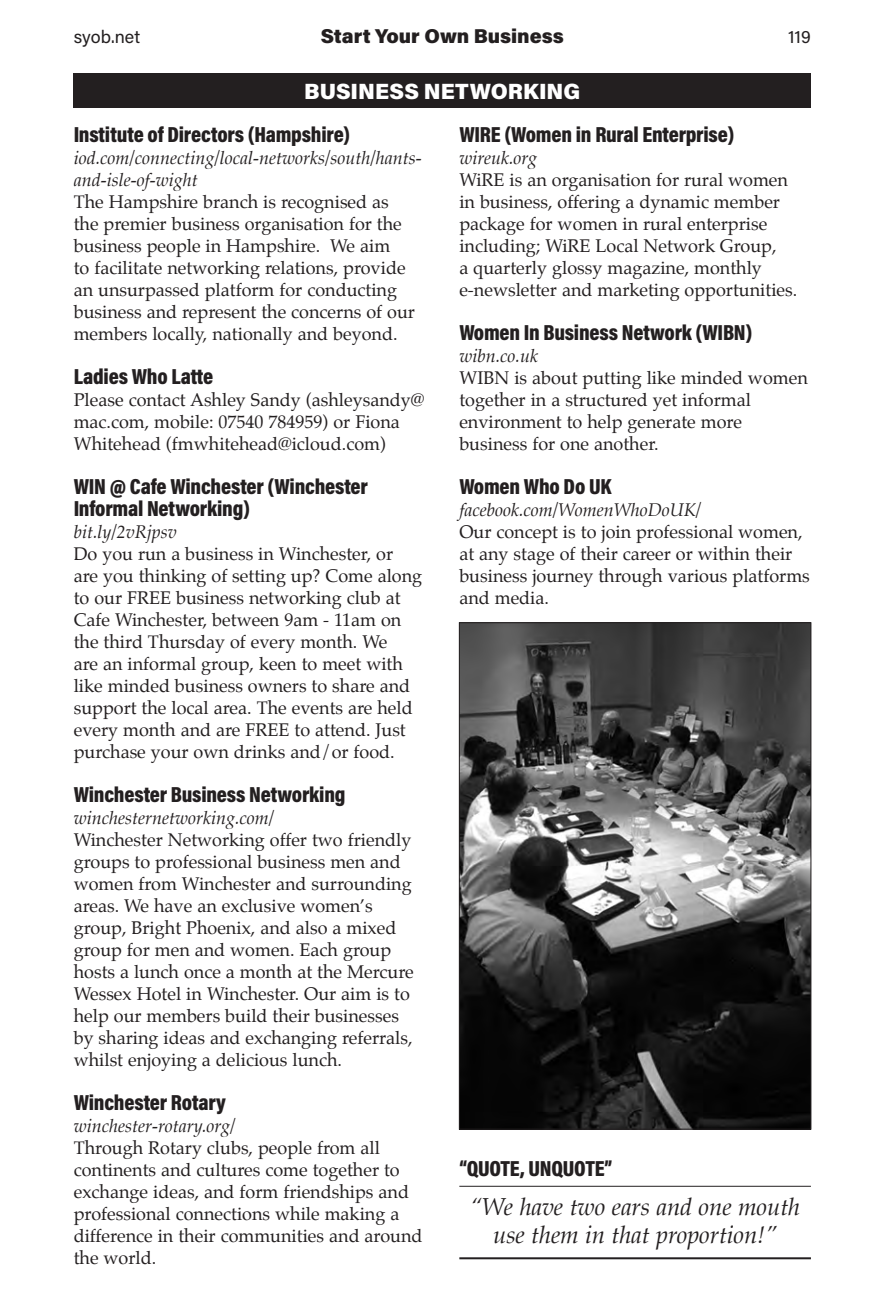
<style>
.page{position:relative;width:879px;height:1304px;background:#fff}
.page>*{position:absolute;margin:0;border:0;box-sizing:border-box;transform-origin:0 0}
._10a-Quote1Column{font:italic 24px/28px "Palatino";letter-spacing:-.005em;color:#231f20;text-align:center}
._7-header4Sub_copy{font:900 22px/22px "Acumin Pro Cond";letter-spacing:-.01em;color:#231f20}
._1-header1WOB{font:900 22px "Acumin Pro";color:#fff}
._7a-quoteUnquote{font:900 22px "Acumin Pro Cond";letter-spacing:-.01em;color:#231f20}
.t1{font:900 20px "Acumin Pro";color:#231f20}
._8-textUnderSub8{font:18px/22px "Palatino";color:#231f20}
._8-textUnderSub8-2{font:italic 18px/22px "Palatino";color:#231f20}
.t2{font:18px "Acumin Pro";color:#231f20}
</style>
<div class="page">
<div style="left:74px;top:74px;width:737px;height:34px;background:#231f20"></div>
<hr style="left:459px;top:1186px;width:352px;height:1px;background:#231f20">
<hr style="left:459px;top:1257px;width:352px;height:2px;background:#231f20">
<img style="left:461px;top:624px;width:348px;height:504px">
<p class="t2" style="left:74px;top:24px;width:68px">syob.net</p>
<p class="t1" style="left:321px;top:22px;width:245px">Start Your Own Business</p>
<p class="t2" style="left:788px;top:24px;width:24px">119</p>
<p class="_1-header1WOB" style="left:304px;top:76px;width:278px">BUSINESS NETWORKING</p>
<p class="_7-header4Sub_copy" style="left:74px;top:123px;width:278px">Institute of Directors (Hampshire)</p>
<p class="_8-textUnderSub8-2" style="left:74px;top:147px;width:350px">iod.com/connecting/local-networks/south/hants&shy;and-isle-of-wight</p>
<p class="_8-textUnderSub8" style="left:74px;top:191px;width:343px">The Hampshire branch is recognised as the premier business organisation for the business people in Hampshire. We aim<br>to facilitate networking relations, provide an unsurpassed platform for conducting business and represent the concerns of our members locally, nationally and beyond.</p>
<p class="_7-header4Sub_copy" style="left:74px;top:365px;width:141px">Ladies Who Latte</p>
<p class="_8-textUnderSub8" style="left:74px;top:389px;width:352px">Please contact Ashley Sandy (ashleysandy@ mac.com, mobile: 07540 784959) or Fiona<br>Whitehead (fmwhitehead@icloud.com)</p>
<p class="_7-header4Sub_copy" style="left:74px;top:475px;width:296px">WIN @ Cafe Winchester (Winchester<br>Informal Networking)</p>
<p class="_8-textUnderSub8-2" style="left:74px;top:521px;width:105px">bit.ly/2vRjpsv</p>
<p class="_8-textUnderSub8" style="left:74px;top:543px;width:350px">Do you run a business in Winchester, or<br>are you thinking of setting up? Come along to our FREE business networking club at Cafe Winchester, between 9am - 11am on the third Thursday of every month. We<br>are an informal group, keen to meet with like minded business owners to share and support the local area. The events are held every month and are FREE to attend. Just purchase your own drinks and/or food.</p>
<p class="_7-header4Sub_copy" style="left:74px;top:783px;width:273px">Winchester Business Networking</p>
<p class="_8-textUnderSub8-2" style="left:74px;top:807px;width:202px">winchesternetworking.com/</p>
<p class="_8-textUnderSub8" style="left:74px;top:829px;width:342px">Winchester Networking offer two friendly groups to professional business men and women from Winchester and surrounding areas. We have an exclusive women’s group, Bright Phoenix, and also a mixed group for men and women. Each group hosts a lunch once a month at the Mercure Wessex Hotel in Winchester. Our aim is to help our members build their businesses by sharing ideas and exchanging referrals, whilst enjoying a delicious lunch.</p>
<p class="_7-header4Sub_copy" style="left:74px;top:1091px;width:154px">Winchester Rotary</p>
<p class="_8-textUnderSub8-2" style="left:74px;top:1115px;width:163px">winchester-rotary.org/</p>
<p class="_8-textUnderSub8" style="left:74px;top:1137px;width:350px">Through Rotary clubs, people from all continents and cultures come together to exchange ideas, and form friendships and professional connections while making a difference in their communities and around the world.</p>
<p class="_7-header4Sub_copy" style="left:459px;top:123px;width:276px">WIRE (Women in Rural Enterprise)</p>
<p class="_8-textUnderSub8-2" style="left:459px;top:147px;width:79px">wireuk.org</p>
<p class="_8-textUnderSub8" style="left:459px;top:169px;width:339px">WiRE is an organisation for rural women in business, offering a dynamic member package for women in rural enterprise including; WiRE Local Network Group,<br>a quarterly glossy magazine, monthly e-newsletter and marketing opportunities.</p>
<p class="_7-header4Sub_copy" style="left:459px;top:321px;width:295px">Women In Business Network (WIBN)</p>
<p class="_8-textUnderSub8-2" style="left:459px;top:345px;width:80px">wibn.co.uk</p>
<p class="_8-textUnderSub8" style="left:459px;top:367px;width:350px">WIBN is about putting like minded women together in a structured yet informal environment to help generate more business for one another.</p>
<p class="_7-header4Sub_copy" style="left:459px;top:475px;width:154px">Women Who Do UK</p>
<p class="_8-textUnderSub8-2" style="left:459px;top:499px;width:243px">facebook.com/WomenWhoDoUK/</p>
<p class="_8-textUnderSub8" style="left:459px;top:521px;width:352px">Our concept is to join professional women, at any stage of their career or within their business journey through various platforms and media.</p>
<p class="_7a-quoteUnquote" style="left:459px;top:1154px;width:154px">“QUOTE, UNQUOTE”</p>
<p class="_10a-Quote1Column" style="left:470px;top:1193px;width:332px">“We have two ears and one mouth use them in that proportion!”</p>
</div>
